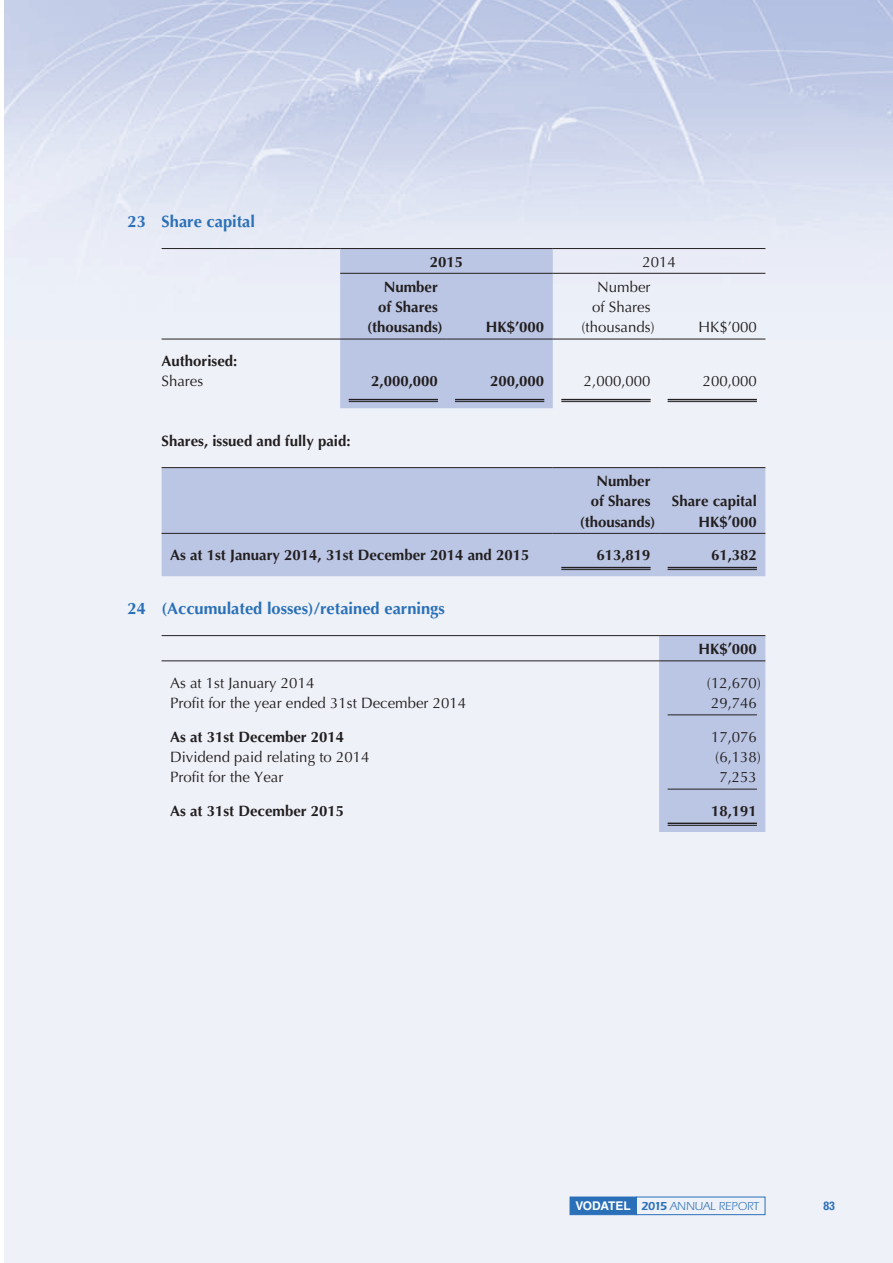
<style>
.page{position:relative;width:893px;height:1263px;background:#fff}
.page>*{position:absolute;margin:0;border:0;box-sizing:border-box;transform-origin:0 0}
._3__標題{font:700 16.5px "Optima LT Std";color:#2a70b8}
._1__內文{font:700 15px "Optima LT Std";color:#231f20}
._1__內文-2{font:15px "Optima LT Std";color:#231f20}
._4__副標題{font:700 15px "Optima LT Std";color:#231f20}
.t1{font:12px "ITC Eras Std";color:#2a70b8}
.t2{font:700 condensed 12px "Helvetica Neue LT Std";color:#2a70b8}
.s1{font-family:"Helvetica LT Std";font-weight:700;color:#fff}
.s2{font-weight:600}
</style>
<div class="page">
<img style="left:4px;top:0;width:889px;height:1263px">
<div style="left:636px;top:1197px;width:129px;height:18px;border:1px solid #2a70b8"></div>
<div style="left:570px;top:1197px;width:67px;height:18px;background:#2a70b8"></div>
<div style="left:340px;top:249px;width:213px;height:159px;background:#bbc6e4"></div>
<hr style="left:162px;top:248px;width:178px;height:1px;background:#231f20">
<hr style="left:340px;top:248px;width:213px;height:1px;background:#231f20">
<hr style="left:553px;top:248px;width:212px;height:1px;background:#231f20">
<hr style="left:340px;top:273px;width:213px;height:1px;background:#231f20">
<hr style="left:553px;top:273px;width:212px;height:1px;background:#231f20">
<hr style="left:162px;top:339px;width:178px;height:1px;background:#231f20">
<hr style="left:340px;top:339px;width:106px;height:1px;background:#231f20">
<hr style="left:446px;top:339px;width:107px;height:1px;background:#231f20">
<hr style="left:553px;top:339px;width:106px;height:1px;background:#231f20">
<hr style="left:659px;top:339px;width:106px;height:1px;background:#231f20">
<hr style="left:349px;top:399px;width:89px;height:1px;background:#231f20">
<hr style="left:349px;top:401px;width:89px;height:1px;background:#231f20">
<hr style="left:455px;top:399px;width:89px;height:1px;background:#231f20">
<hr style="left:455px;top:401px;width:89px;height:1px;background:#231f20">
<hr style="left:561px;top:399px;width:90px;height:1px;background:#231f20">
<hr style="left:561px;top:401px;width:90px;height:1px;background:#231f20">
<hr style="left:668px;top:399px;width:89px;height:1px;background:#231f20">
<hr style="left:668px;top:401px;width:89px;height:1px;background:#231f20">
<div style="left:162px;top:468px;width:603px;height:108px;background:#bbc6e4"></div>
<hr style="left:162px;top:467px;width:391px;height:1px;background:#231f20">
<hr style="left:553px;top:467px;width:106px;height:1px;background:#231f20">
<hr style="left:659px;top:467px;width:106px;height:1px;background:#231f20">
<hr style="left:162px;top:533px;width:391px;height:1px;background:#231f20">
<hr style="left:553px;top:533px;width:106px;height:1px;background:#231f20">
<hr style="left:659px;top:533px;width:106px;height:1px;background:#231f20">
<hr style="left:561px;top:567px;width:90px;height:1px;background:#231f20">
<hr style="left:561px;top:569px;width:90px;height:1px;background:#231f20">
<hr style="left:668px;top:567px;width:89px;height:1px;background:#231f20">
<hr style="left:668px;top:569px;width:89px;height:1px;background:#231f20">
<div style="left:659px;top:636px;width:106px;height:196px;background:#bbc6e4"></div>
<hr style="left:162px;top:635px;width:497px;height:1px;background:#231f20">
<hr style="left:659px;top:635px;width:106px;height:1px;background:#231f20">
<hr style="left:162px;top:661px;width:497px;height:1px;background:#231f20">
<hr style="left:659px;top:661px;width:106px;height:1px;background:#231f20">
<hr style="left:668px;top:715px;width:89px;height:1px;background:#231f20">
<hr style="left:668px;top:789px;width:89px;height:1px;background:#231f20">
<hr style="left:668px;top:823px;width:89px;height:1px;background:#231f20">
<hr style="left:668px;top:825px;width:89px;height:1px;background:#231f20">
<p class="_3__標題" style="left:128px;top:212px;width:129px">23 Share capital</p>
<p class="_1__內文" style="left:430px;top:253px;width:35px">2015</p>
<p class="_1__內文-2" style="left:642px;top:253px;width:35px">2014</p>
<p class="_1__內文" style="left:384px;top:278px;width:56px">Number</p>
<p class="_1__內文-2" style="left:597px;top:278px;width:55px">Number</p>
<p class="_1__內文" style="left:378px;top:298px;width:61px">of Shares</p>
<p class="_1__內文-2" style="left:592px;top:298px;width:60px">of Shares</p>
<p class="_1__內文" style="left:367px;top:319px;width:77px">(thousands)</p>
<p class="_1__內文" style="left:486px;top:319px;width:60px">HK$’000</p>
<p class="_1__內文-2" style="left:581px;top:319px;width:75px">(thousands)</p>
<p class="_1__內文-2" style="left:698px;top:319px;width:60px">HK$’000</p>
<p class="_1__內文" style="left:162px;top:352px;width:77px">Authorised:</p>
<p class="_1__內文-2" style="left:162px;top:373px;width:43px">Shares</p>
<p class="_1__內文" style="left:371px;top:373px;width:68px">2,000,000</p>
<p class="_1__內文" style="left:490px;top:373px;width:56px">200,000</p>
<p class="_1__內文-2" style="left:584px;top:373px;width:68px">2,000,000</p>
<p class="_1__內文-2" style="left:703px;top:373px;width:56px">200,000</p>
<p class="_4__副標題" style="left:162px;top:433px;width:190px">Shares, issued and fully paid:</p>
<p class="_1__內文" style="left:596px;top:472px;width:56px">Number</p>
<p class="_1__內文" style="left:591px;top:493px;width:61px">of Shares</p>
<p class="_1__內文" style="left:672px;top:493px;width:87px">Share capital</p>
<p class="_1__內文" style="left:580px;top:513px;width:77px">(thousands)</p>
<p class="_1__內文" style="left:698px;top:513px;width:60px">HK$’000</p>
<p class="_1__內文" style="left:170px;top:547px;width:361px">As at 1st January 2014, 31st December 2014 and 2015</p>
<p class="_1__內文" style="left:596px;top:547px;width:56px">613,819</p>
<p class="_1__內文" style="left:711px;top:547px;width:47px">61,382</p>
<p class="_3__標題" style="left:128px;top:599px;width:319px">24 (Accumulated losses)/retained earnings</p>
<p class="_1__內文" style="left:698px;top:640px;width:60px">HK$’000</p>
<p class="_1__內文-2" style="left:170px;top:674px;width:146px">As at 1st January 2014</p>
<p class="_1__內文-2" style="left:707px;top:674px;width:56px">(12,670)</p>
<p class="_1__內文-2" style="left:170px;top:694px;width:297px">Profit for the year ended 31st December 2014</p>
<p class="_1__內文-2" style="left:711px;top:694px;width:47px">29,746</p>
<p class="_1__內文" style="left:170px;top:728px;width:176px">As at 31st December 2014</p>
<p class="_1__內文-2" style="left:711px;top:728px;width:47px">17,076</p>
<p class="_1__內文-2" style="left:170px;top:748px;width:201px">Dividend paid relating to 2014</p>
<p class="_1__內文-2" style="left:715px;top:748px;width:47px">(6,138)</p>
<p class="_1__內文-2" style="left:170px;top:769px;width:115px">Profit for the Year</p>
<p class="_1__內文-2" style="left:719px;top:769px;width:39px">7,253</p>
<p class="_1__內文" style="left:170px;top:802px;width:176px">As at 31st December 2015</p>
<p class="_1__內文" style="left:711px;top:802px;width:47px">18,191</p>
<p class="t1" style="left:576px;top:1199px;width:185px"><span class="s1">VODATEL</span> <span class="s2">2015</span> ANNUAL REPORT</p>
<p class="t2" style="left:823px;top:1198px;width:13px">83</p>
</div>
